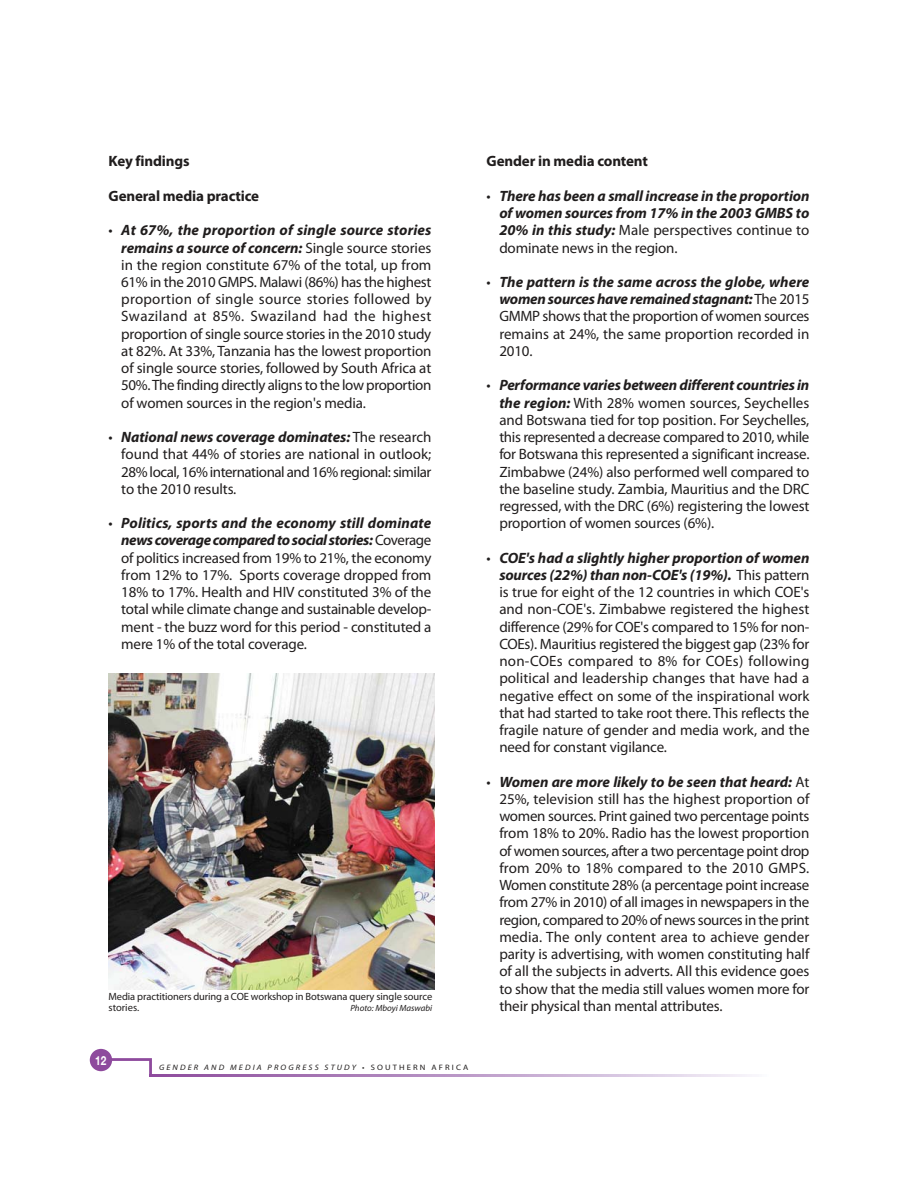
<style>
.page{position:relative;width:918px;height:1188px;background:#fff}
.page>*{position:absolute;margin:0;border:0;box-sizing:border-box;transform-origin:0 0}
.t1{font:15px/17.2px "Myriad Pro";letter-spacing:-.01em;color:#201d1d;text-align:justify}
.t2{font:italic 700 15px/17.2px "Myriad Pro";letter-spacing:-.005em;color:#201d1d;text-align:justify}
.t3{font:700 15px "Myriad Pro";letter-spacing:-.01em;color:#201d1d}
.t4{font:700 12.45px "Helvetica Neue";color:#fff;scale:.8 1}
.t5{font:10.5px/10.5px "Myriad Pro";letter-spacing:-.01em;color:#201d1d}
.t6{font:italic 9px "Myriad Pro";color:#201d1d}
.t7{font:italic 7.8px "Myriad Pro";letter-spacing:.25em;color:#201d1d;scale:1.09 1}
.s1{font-weight:700;font-style:italic}
.s2{font-style:normal}
.s3{font-weight:400;font-style:normal}
</style>
<div class="page">
<div style="left:88px;top:1047px;width:26px;height:26px;background:#8e4a9d;border-radius:50%"></div>
<div style="left:87px;top:1046px;width:28px;height:28px;border:3px solid #fff;border-radius:50%"></div>
<svg style="left:153px;top:1074px;width:597px;height:3px;background:#bc9ac8"></svg>
<svg style="left:108px;top:1057px;width:45px;height:20px"></svg>
<img style="left:109px;top:673px;width:326px;height:316px">
<p class="t3" style="left:109px;top:156px;width:83px">Key findings</p>
<p class="t3" style="left:109px;top:190px;width:152px">General media practice</p>
<p class="t1" style="left:121px;top:223px;width:312px;text-indent:-13px">• <span class="s1">At 67%, the proportion of single source stories remains a source of concern:</span> Single source stories in the region constitute 67% of the total, up from 61% in the 2010 GMPS. Malawi (86%) has the highest proportion of single source stories followed by Swaziland at 85%. Swaziland had the highest proportion of single source stories in the 2010 study at 82%. At 33%, Tanzania has the lowest proportion of single source stories, followed by South Africa at 50%. The finding directly aligns to the low proportion of women sources in the region's media.</p>
<p class="t1" style="left:121px;top:429px;width:312px;text-indent:-13px">• <span class="s1">National news coverage dominates:</span> The research found that 44% of stories are national in outlook; 28% local, 16% international and 16% regional: similar to the 2010 results.</p>
<p class="t1" style="left:121px;top:516px;width:312px;text-indent:-13px">• <span class="s1">Politics, sports and the economy still dominate news coverage compared to social stories:</span> Coverage of politics increased from 19% to 21%, the economy from 12% to 17%. Sports coverage dropped from 18% to 17%. Health and HIV constituted 3% of the total while climate change and sustainable develop&shy;ment - the buzz word for this period - constituted a mere 1% of the total coverage.</p>
<p class="t5" style="left:109px;top:992px;width:325px">Media practitioners during a COE workshop in Botswana query single source stories.</p>
<p class="t6" style="left:350px;top:1004px;width:83px">Photo: Mboyi Maswabi</p>
<p class="t4" style="left:95px;top:1056px;width:15px">12</p>
<p class="t7" style="left:159px;top:1064px;width:285px">GENDER AND MEDIA PROGRESS STUDY <span class="s2">• SOUTHERN AFRICA</span></p>
<p class="t3" style="left:487px;top:156px;width:163px">Gender in media content</p>
<p class="t2" style="left:499px;top:188px;width:312px;text-indent:-13px"><span class="s3">•</span> There has been a small increase in the proportion of women sources from 17% in the 2003 GMBS to 20% in this study: <span class="s3">Male perspectives continue to dominate news in the region.</span></p>
<p class="t1" style="left:499px;top:274px;width:312px;text-indent:-13px">• <span class="s1">The pattern is the same across the globe, where women sources have remained stagnant:</span> The 2015<br>GMMP shows that the proportion of women sources remains at 24%, the same proportion recorded in 2010.</p>
<p class="t1" style="left:499px;top:378px;width:312px;text-indent:-13px">• <span class="s1">Performance varies between different countries in the region:</span> With 28% women sources, Seychelles and Botswana tied for top position. For Seychelles, this represented a decrease compared to 2010, while for Botswana this represented a significant increase.<br>Zimbabwe (24%) also performed well compared to the baseline study. Zambia, Mauritius and the DRC regressed, with the DRC (6%) registering the lowest proportion of women sources (6%).</p>
<p class="t1" style="left:499px;top:550px;width:312px;text-indent:-13px">• <span class="s1">COE's had a slightly higher proportion of women sources (22%) than non-COE's (19%).</span> This pattern is true for eight of the 12 countries in which COE's and non-COE's. Zimbabwe registered the highest difference (29% for COE's compared to 15% for non-COEs). Mauritius registered the biggest gap (23% for non-COEs compared to 8% for COEs) following political and leadership changes that have had a negative effect on some of the inspirational work that had started to take root there. This reflects the fragile nature of gender and media work, and the need for constant vigilance.</p>
<p class="t1" style="left:499px;top:774px;width:312px;text-indent:-13px">• <span class="s1">Women are more likely to be seen that heard:</span> At 25%, television still has the highest proportion of women sources. Print gained two percentage points from 18% to 20%. Radio has the lowest proportion of women sources, after a two percentage point drop from 20% to 18% compared to the 2010 GMPS.<br>Women constitute 28% (a percentage point increase from 27% in 2010) of all images in newspapers in the region, compared to 20% of news sources in the print media. The only content area to achieve gender parity is advertising, with women constituting half of all the subjects in adverts. All this evidence goes to show that the media still values women more for their physical than mental attributes.</p>
</div>
